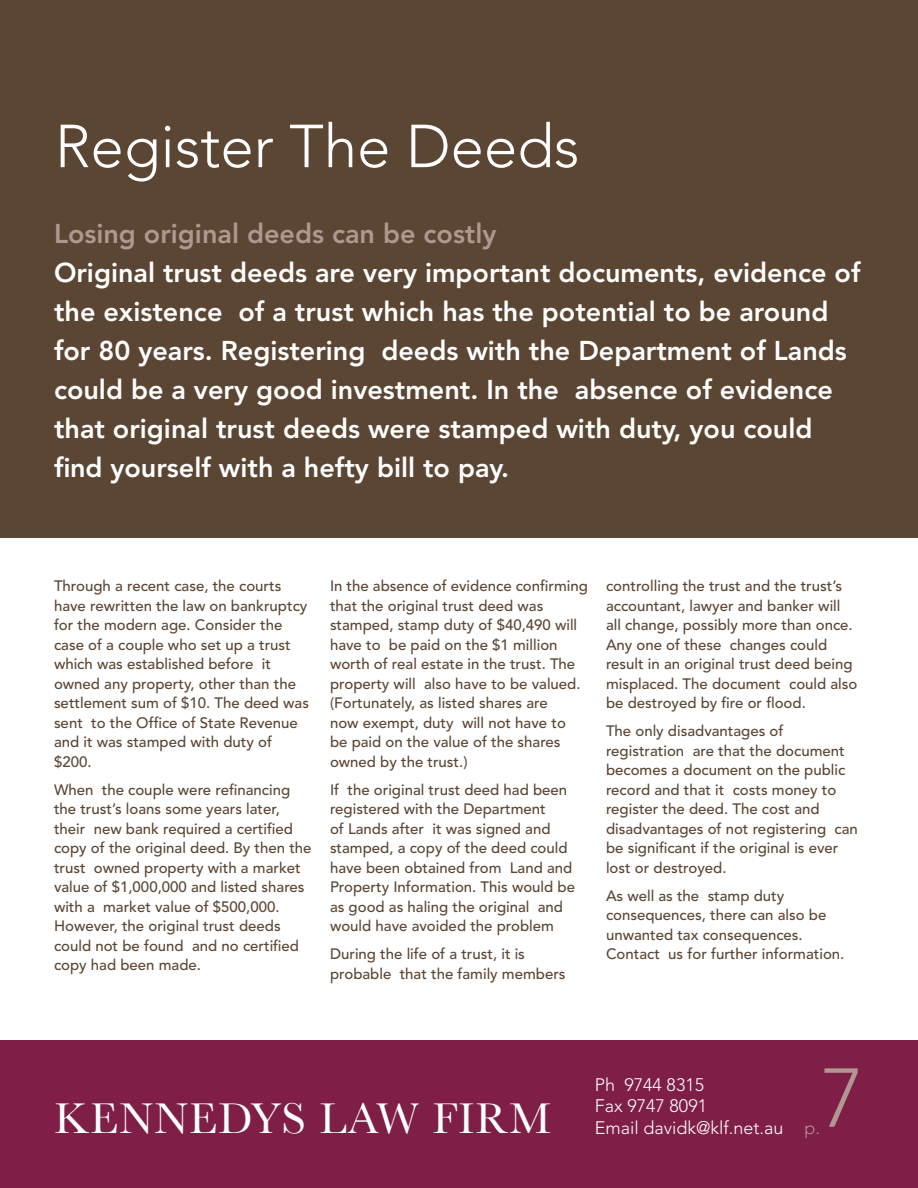
<style>
.page{position:relative;width:918px;height:1188px;background:#fff}
.page>*{position:absolute;margin:0;border:0;box-sizing:border-box;transform-origin:0 0}
.t1{font:300 82.5px "Avenir";color:#b19792}
.haeding2{font:300 60px "Avenir";color:#fff}
.t2{font:45px "Baskerville";letter-spacing:.025em;color:#fff}
.subhaeding1{font:800 27px/39px "Avenir";color:#fff}
.subhaeding1-2{font:800 27px "Avenir";color:#b19792}
.t3{font:300 18px/21.6px "Avenir";color:#fff}
.text{font:500 15px/19.5px "Avenir";color:#5b4533}
.s1{color:#b19792}
</style>
<div class="page">
<div style="left:0;top:1041px;width:918px;height:147px;background:#7f1e47"></div>
<div style="left:0;top:0;width:918px;height:537px;background:#5b4533"></div>
<p class="haeding2" style="left:55px;top:111px;width:526px">Register The Deeds</p>
<p class="subhaeding1-2" style="left:54px;top:217px;width:444px">Losing original deeds can be costly</p>
<p class="subhaeding1" style="left:54px;top:253px;width:808px">Original trust deeds are very important documents, evidence of the existence of a trust which has the potential to be around for 80 years. Registering deeds with the Department of Lands could be a very good investment. In the absence of evidence that original trust deeds were stamped with duty, you could find yourself with a hefty bill to pay.</p>
<p class="text" style="left:54px;top:576px;width:257px">Through a recent case, the courts have rewritten the law on bankruptcy for the modern age. Consider the case of a couple who set up a trust which was established before it owned any property, other than the settlement sum of $10. The deed was sent to the Office of State Revenue and it was stamped with duty of $200.</p>
<p class="text" style="left:54px;top:780px;width:259px">When the couple were refinancing the trust’s loans some years later, their new bank required a certified copy of the original deed. By then the trust owned property with a market value of $1,000,000 and listed shares with a market value of $500,000.<br>However, the original trust deeds could not be found and no certified copy had been made.</p>
<p class="text" style="left:330px;top:576px;width:260px">In the absence of evidence confirming that the original trust deed was stamped, stamp duty of $40,490 will have to be paid on the $1 million worth of real estate in the trust. The property will also have to be valued. (Fortunately, as listed shares are<br>now exempt, duty will not have to<br>be paid on the value of the shares owned by the trust.)</p>
<p class="text" style="left:330px;top:780px;width:247px">If the original trust deed had been registered with the Department<br>of Lands after it was signed and stamped, a copy of the deed could have been obtained from Land and<br>Property Information. This would be as good as haling the original and would have avoided the problem</p>
<p class="text" style="left:330px;top:944px;width:237px">During the life of a trust, it is probable that the family members</p>
<p class="text" style="left:606px;top:576px;width:253px">controlling the trust and the trust’s accountant, lawyer and banker will all change, possibly more than once.<br>Any one of these changes could result in an original trust deed being misplaced. The document could also be destroyed by fire or flood.</p>
<p class="text" style="left:606px;top:721px;width:253px">The only disadvantages of registration are that the document becomes a document on the public record and that it costs money to register the deed. The cost and disadvantages of not registering can be significant if the original is ever lost or destroyed.</p>
<p class="text" style="left:606px;top:886px;width:240px">As well as the stamp duty consequences, there can also be unwanted tax consequences.<br>Contact us for further information.</p>
<h3 class="t2" style="left:54px;top:1092px;width:499px">KENNEDYS LAW FIRM</h3>
<p class="t1" style="left:821px;top:1050px;width:44px">7</p>
<p class="t3" style="left:595px;top:1074px;width:227px">Ph 9744 8315<br>Fax 9747 8091<br>Email davidk@klf.net.au <span class="s1">p.</span></p>
</div>
